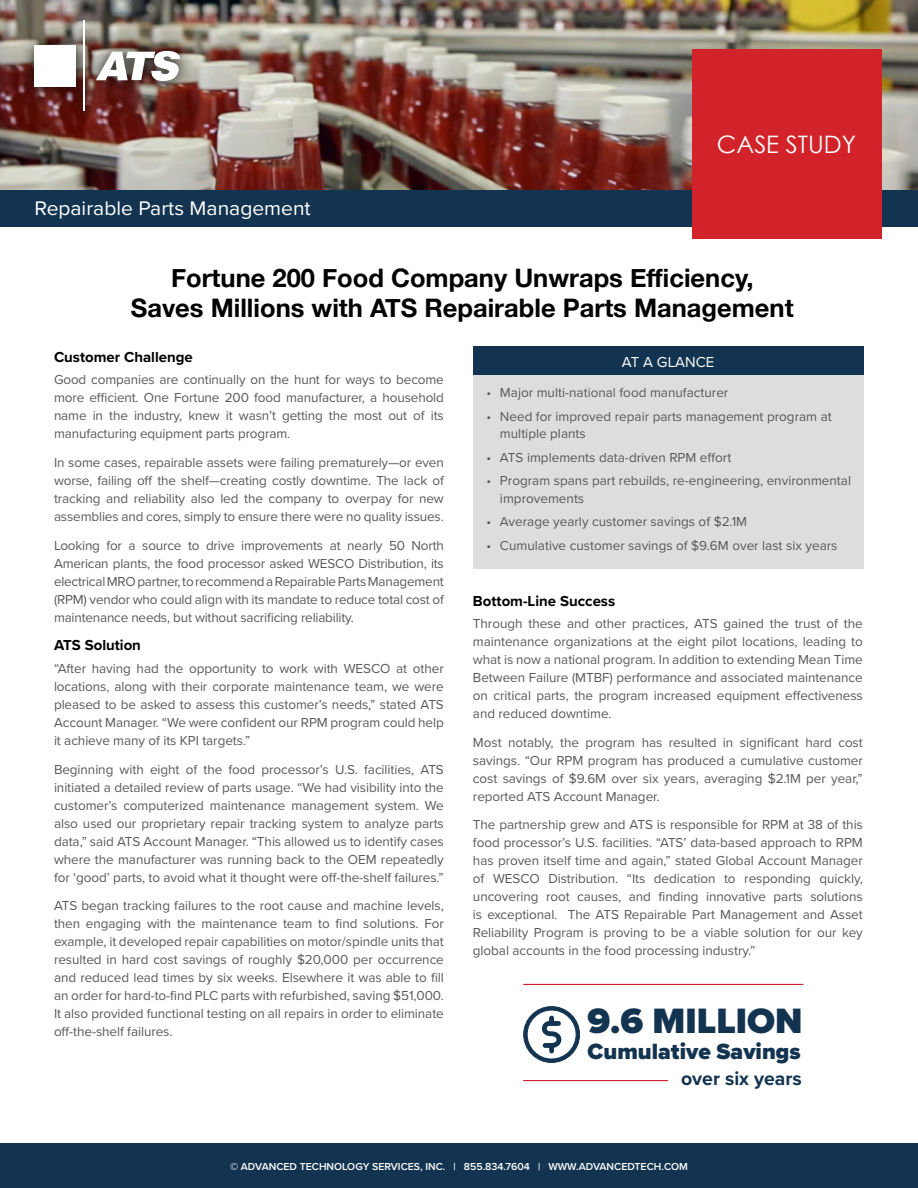
<style>
.page{position:relative;width:918px;height:1188px;background:#fff}
.page>*{position:absolute;margin:0;border:0;box-sizing:border-box;transform-origin:0 0}
.t1{font:900 36.6px "Proxima Nova";color:#133450}
.t2{font:700 25.5px/30.6px "Helvetica Neue";color:#000;text-align:center}
.t3{font:24px "Century Gothic";color:#fff}
.t4{font:900 22.8px "Proxima Nova";color:#133450}
.t5{font:20.4px "Proxima Nova";color:#fff}
.t6{font:700 19.5px "Proxima Nova";color:#133450}
.t7{font:700 15px "Proxima Nova";color:#000}
.t8{font:15px "Proxima Nova";color:#fff}
.t9{font:13.5px/18px "Proxima Nova";letter-spacing:-.005em;color:#58595b;text-align:justify}
.t10{font:600 10.5px "Proxima Nova";color:#fff}
</style>
<div class="page">
<img style="left:0;top:0;width:918px;height:190px">
<div style="left:473px;top:347px;width:390px;height:222px;background:#dcddde"></div>
<div style="left:473px;top:347px;width:390px;height:28px;background:#133450"></div>
<div style="left:0;top:190px;width:918px;height:37px;background:#133450"></div>
<div style="left:692px;top:50px;width:190px;height:189px;background:#d2232a"></div>
<div style="left:0;top:1143px;width:918px;height:45px;background:#133450"></div>
<div style="left:20px;top:7px;width:173px;height:117px;background:#000;opacity:.9"></div>
<svg style="left:96px;top:50px;width:84px;height:32px"></svg>
<div style="left:35px;top:45px;width:41px;height:42px;background:#fff"></div>
<hr style="left:84px;top:21px;width:1px;height:90px;background:#fff">
<hr style="left:523px;top:1080px;width:145px;height:1px;background:#cf202e">
<hr style="left:523px;top:984px;width:280px;height:1px;background:#cf202e">
<svg style="left:523px;top:1006px;width:58px;height:57px"></svg>
<h3 class="t5" style="left:35px;top:193px;width:278px">Repairable Parts Management</h3>
<h3 class="t3" style="left:717px;top:128px;width:141px">CASE STUDY</h3>
<h2 class="t2" style="left:131px;top:263px;width:664px">Fortune 200 Food Company Unwraps Efficiency,<br>Saves Millions with ATS Repairable Parts Management</h2>
<p class="t7" style="left:54px;top:346px;width:140px">Customer Challenge</p>
<p class="t9" style="left:54px;top:370px;width:391px">Good companies are continually on the hunt for ways to become more efficient. One Fortune 200 food manufacturer, a household name in the industry, knew it wasn’t getting the most out of its manufacturing equipment parts program.</p>
<p class="t9" style="left:54px;top:453px;width:391px">In some cases, repairable assets were failing prematurely—or even worse, failing off the shelf—creating costly downtime. The lack of tracking and reliability also led the company to overpay for new assemblies and cores, simply to ensure there were no quality issues.</p>
<p class="t9" style="left:54px;top:536px;width:391px">Looking for a source to drive improvements at nearly 50 North American plants, the food processor asked WESCO Distribution, its electrical MRO partner, to recommend a Repairable Parts Management (RPM) vendor who could align with its mandate to reduce total cost of maintenance needs, but without sacrificing reliability.</p>
<p class="t7" style="left:54px;top:634px;width:89px">ATS Solution</p>
<p class="t9" style="left:54px;top:659px;width:391px">“After having had the opportunity to work with WESCO at other locations, along with their corporate maintenance team, we were pleased to be asked to assess this customer’s needs,” stated ATS Account Manager. “We were confident our RPM program could help it achieve many of its KPI targets.”</p>
<p class="t9" style="left:54px;top:759px;width:391px">Beginning with eight of the food processor’s U.S. facilities, ATS initiated a detailed review of parts usage. “We had visibility into the customer’s computerized maintenance management system. We also used our proprietary repair tracking system to analyze parts data,” said ATS Account Manager. “This allowed us to identify cases where the manufacturer was running back to the OEM repeatedly for ‘good’ parts, to avoid what it thought were off-the-shelf failures.”</p>
<p class="t9" style="left:54px;top:896px;width:391px">ATS began tracking failures to the root cause and machine levels, then engaging with the maintenance team to find solutions. For example, it developed repair capabilities on motor/spindle units that resulted in hard cost savings of roughly $20,000 per occurrence and reduced lead times by six weeks. Elsewhere it was able to fill an order for hard-to-find PLC parts with refurbished, saving $51,000.<br>It also provided functional testing on all repairs in order to eliminate off-the-shelf failures.</p>
<p class="t8" style="left:622px;top:350px;width:94px">AT A GLANCE</p>
<p class="t9" style="left:486px;top:383px;width:243px">• Major multi-national food manufacturer</p>
<p class="t9" style="left:500px;top:407px;width:333px;line-height:17.2px;text-indent:-14px">• Need for improved repair parts management program at multiple plants</p>
<p class="t9" style="left:486px;top:448px;width:246px">• ATS implements data-driven RPM effort</p>
<p class="t9" style="left:500px;top:472px;width:353px;line-height:17.2px;text-indent:-14px">• Program spans part rebuilds, re-engineering, environmental improvements</p>
<p class="t9" style="left:486px;top:512px;width:262px">• Average yearly customer savings of $2.1M</p>
<p class="t9" style="left:486px;top:536px;width:353px">• Cumulative customer savings of $9.6M over last six years</p>
<p class="t7" style="left:473px;top:589px;width:144px">Bottom-Line Success</p>
<p class="t9" style="left:473px;top:614px;width:391px">Through these and other practices, ATS gained the trust of the maintenance organizations at the eight pilot locations, leading to what is now a national program. In addition to extending Mean Time Between Failure (MTBF) performance and associated maintenance on critical parts, the program increased equipment effectiveness and reduced downtime.</p>
<p class="t9" style="left:473px;top:733px;width:391px">Most notably, the program has resulted in significant hard cost savings. “Our RPM program has produced a cumulative customer cost savings of $9.6M over six years, averaging $2.1M per year,” reported ATS Account Manager.</p>
<p class="t9" style="left:473px;top:815px;width:391px">The partnership grew and ATS is responsible for RPM at 38 of this food processor’s U.S. facilities. “ATS’ data-based approach to RPM has proven itself time and again,” stated Global Account Manager of WESCO Distribution. “Its dedication to responding quickly, uncovering root causes, and finding innovative parts solutions is exceptional. The ATS Repairable Part Management and Asset Reliability Program is proving to be a viable solution for our key global accounts in the food processing industry.”</p>
<h1 class="t1" style="left:588px;top:994px;width:217px">9.6 MILLION</h1>
<h3 class="t4" style="left:588px;top:1034px;width:215px">Cumulative Savings</h3>
<h3 class="t6" style="left:681px;top:1064px;width:122px">over six years</h3>
<p class="t10" style="left:230px;top:1158px;width:459px">© ADVANCED TECHNOLOGY SERVICES, INC. | 855.834.7604 | WWW.ADVANCEDTECH.COM</p>
</div>
